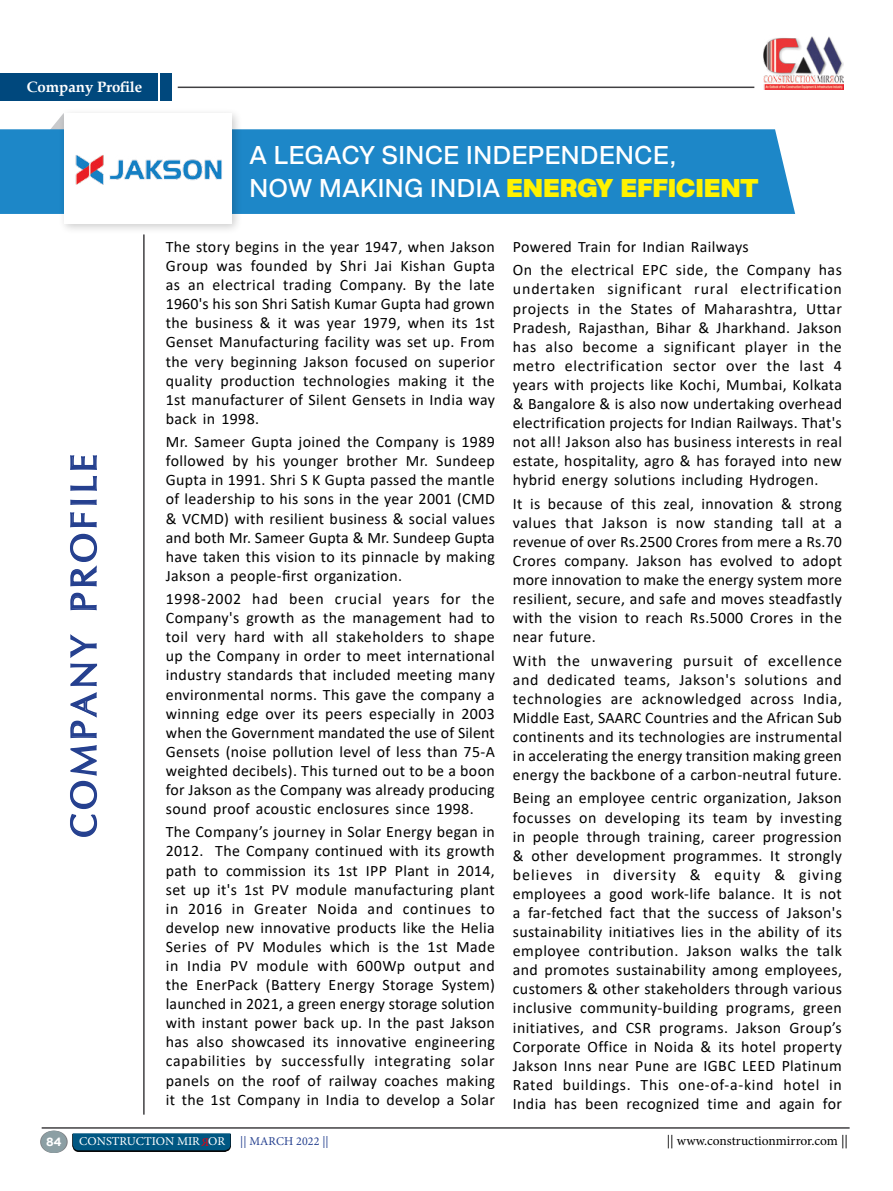
<style>
.page{position:relative;width:893px;height:1191px;background:#fff}
.page>*{position:absolute;margin:0;border:0;box-sizing:border-box;transform-origin:0 0}
.t1{font:36px "CG Omega";letter-spacing:.11em;color:#25408f}
.t2{font:24px/32.5px "Montreux C Dm Bd";color:#fff}
.t3{font:900 24px "Montreux C";color:#fff200}
.t4{font:15.9px/19px "Calibri";letter-spacing:.025em;color:#000;text-align:justify}
.t5{font:700 15px "Book Antiqua";color:#fff}
.t6{font:13.5px "Minion Pro";color:#000}
.t7{font:12px "Minion Pro";color:#fff}
.t8{font:12px "Minion Pro";letter-spacing:.01em;color:#25408f}
.t9{font:700 12px "Gotham";color:#fff}
.s1{font-family:"Montreux C";font-weight:900;color:#fff200}
</style>
<div class="page">
<div style="left:0;top:74px;width:157px;height:27px;background:#00487d"></div>
<div style="left:160px;top:74px;width:12px;height:27px;background:#00487d"></div>
<hr style="left:178px;top:87px;width:576px;height:1px;background:#414042">
<img style="left:764px;top:36px;width:79px;height:53px">
<svg style="left:40px;top:1130px;width:26px;height:23px"></svg>
<svg style="left:42px;top:1130px;width:26px;height:23px"></svg>
<div style="left:41px;top:1130px;width:26px;height:23px;background:#8c9fa4;border-radius:50%"></div>
<hr style="left:42px;top:1127px;width:808px;height:1px;background:#414042">
<svg style="left:51px;top:120px;width:7px;height:9px"></svg>
<div style="left:0;top:129px;width:795px;height:85px;background:#1d87c8"></div>
<hr style="left:143px;top:234px;width:2px;height:880px;background:#414042">
<svg style="left:70px;top:634px;width:28px;height:203px"></svg>
<svg style="left:70px;top:499px;width:28px;height:112px"></svg>
<svg style="left:70px;top:455px;width:27px;height:36px"></svg>
<div style="left:58px;top:107px;width:185px;height:128px;background:#000;opacity:.2"></div>
<div style="left:64px;top:113px;width:167px;height:110px;background:#fff"></div>
<img style="left:75px;top:155px;width:147px;height:30px">
<svg style="left:72px;top:1133px;width:159px;height:19px;background:#065379"></svg>
<p class="t5" style="left:27px;top:77px;width:117px">Company Profile</p>
<h1 class="t1" style="left:62px;top:837px;width:385px;rotate:-90deg">Company Profile</h1>
<h2 class="t2" style="left:249px;top:139px;width:429px">A LEGACY SINCE I NDEPENDENCE,<br>NOW MAKING I NDIA <span class="s1">ENERG</span></h2>
<h2 class="t3" style="left:596px;top:171px;width:127px">Y EFFICIENT</h2>
<p class="t4" style="left:166px;top:237px;width:331px">The story begins in the year 1947, when Jakson Group was founded by Shri Jai Kishan Gupta as an electrical trading Company. By the late 1960's his son Shri Satish Kumar Gupta had grown the business &amp; it was year 1979, when its 1st Genset Manufacturing facility was set up. From the very beginning Jakson focused on superior quality production technologies making it the 1st manufacturer of Silent Gensets in India way back in 1998.</p>
<p class="t4" style="left:166px;top:432px;width:331px">Mr. Sameer Gupta joined the Company is 1989 followed by his younger brother Mr. Sundeep Gupta in 1991. Shri S K Gupta passed the mantle of leadership to his sons in the year 2001 (CMD &amp; VCMD) with resilient business &amp; social values and both Mr. Sameer Gupta &amp; Mr. Sundeep Gupta have taken this vision to its pinnacle by making Jakson a people-first organization.</p>
<p class="t4" style="left:166px;top:589px;width:331px">1998-2002 had been crucial years for the Company's growth as the management had to toil very hard with all stakeholders to shape up the Company in order to meet international industry standards that included meeting many environmental norms. This gave the company a winning edge over its peers especially in 2003 when the Government mandated the use of Silent Gensets (noise pollution level of less than 75-A weighted decibels). This turned out to be a boon for Jakson as the Company was already producing sound proof acoustic enclosures since 1998.</p>
<p class="t4" style="left:166px;top:822px;width:331px">The Company’s journey in Solar Energy began in 2012. The Company continued with its growth path to commission its 1st IPP Plant in 2014, set up it's 1st PV module manufacturing plant in 2016 in Greater Noida and continues to develop new innovative products like the Helia Series of PV Modules which is the 1st Made in India PV module with 600Wp output and the EnerPack (Battery Energy Storage System) launched in 2021, a green energy storage solution with instant power back up. In the past Jakson has also showcased its innovative engineering capabilities by successfully integrating solar panels on the roof of railway coaches making it the 1st Company in India to develop a Solar</p>
<p class="t4" style="left:513px;top:235px;width:331px;line-height:23.4px">Powered Train for Indian Railways<br>On the electrical EPC side, the Company has</p>
<p class="t4" style="left:513px;top:279px;width:331px">undertaken significant rural electrification projects in the States of Maharashtra, Uttar Pradesh, Rajasthan, Bihar &amp; Jharkhand. Jakson has also become a significant player in the metro electrification sector over the last 4 years with projects like Kochi, Mumbai, Kolkata &amp; Bangalore &amp; is also now undertaking overhead electrification projects for Indian Railways. That's not all! Jakson also has business interests in real estate, hospitality, agro &amp; has forayed into new hybrid energy solutions including Hydrogen.</p>
<p class="t4" style="left:513px;top:493px;width:331px">It is because of this zeal, innovation &amp; strong values that Jakson is now standing tall at a revenue of over Rs.2500 Crores from mere a Rs.70<br>Crores company. Jakson has evolved to adopt more innovation to make the energy system more resilient, secure, and safe and moves steadfastly with the vision to reach Rs.5000 Crores in the near future.</p>
<p class="t4" style="left:513px;top:650px;width:331px">With the unwavering pursuit of excellence and dedicated teams, Jakson's solutions and technologies are acknowledged across India, Middle East, SAARC Countries and the African Sub continents and its technologies are instrumental in accelerating the energy transition making green energy the backbone of a carbon-neutral future.</p>
<p class="t4" style="left:513px;top:788px;width:331px">Being an employee centric organization, Jakson focusses on developing its team by investing in people through training, career progression &amp; other development programmes. It strongly believes in diversity &amp; equity &amp; giving employees a good work-life balance. It is not a far-fetched fact that the success of Jakson's sustainability initiatives lies in the ability of its employee contribution. Jakson walks the talk and promotes sustainability among employees, customers &amp; other stakeholders through various inclusive community-building programs, green initiatives, and CSR programs. Jakson Group’s Corporate Office in Noida &amp; its hotel property Jakson Inns near Pune are IGBC LEED Platinum Rated buildings. This one-of-a-kind hotel in India has been recognized time and again for</p>
<p class="t9" style="left:46px;top:1134px;width:17px">84</p>
<p class="t7" style="left:79px;top:1133px;width:147px">CONSTRUCTION MIR OR</p>
<p class="t8" style="left:240px;top:1133px;width:90px">|| March 2022 ||</p>
<p class="t6" style="left:667px;top:1131px;width:183px">|| www.constructionmirror.com ||</p>
</div>
